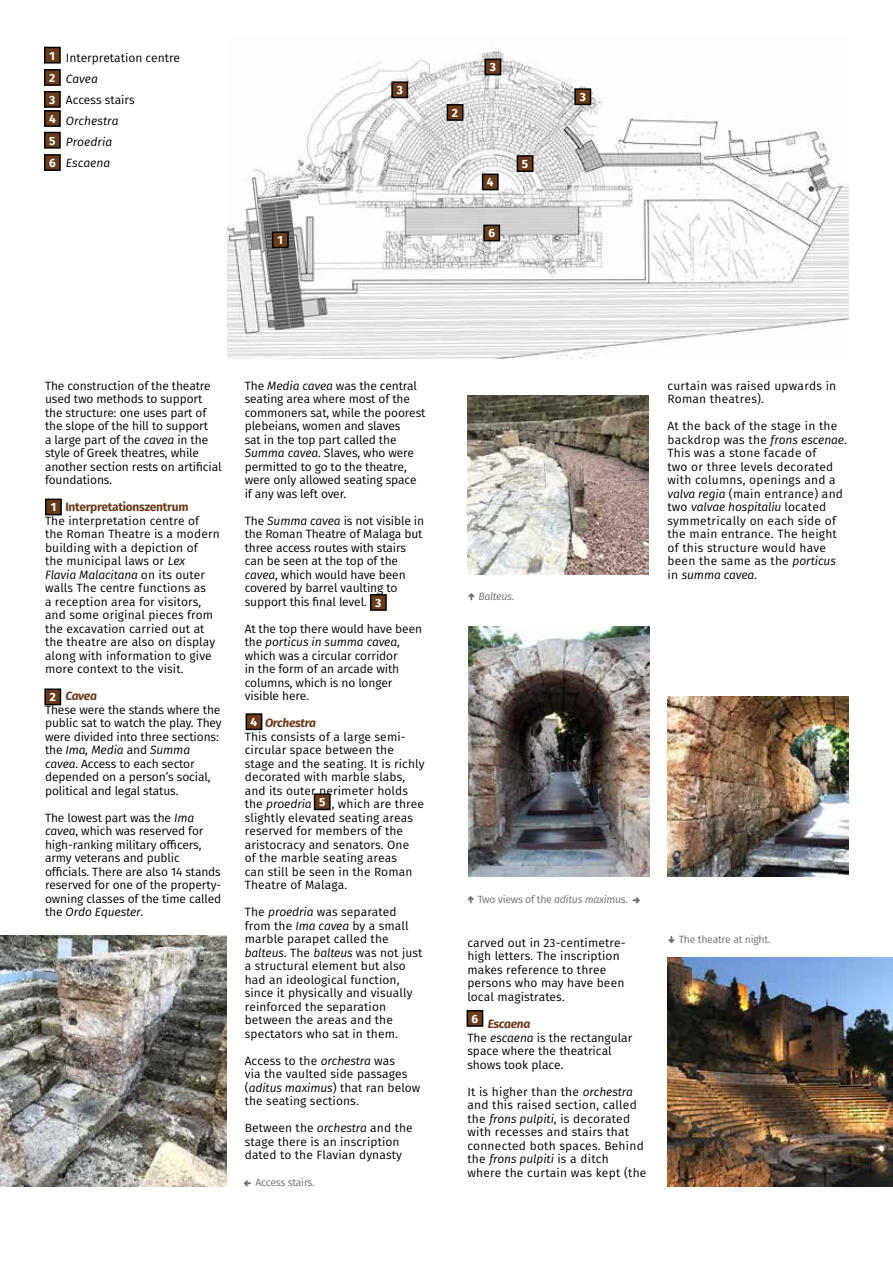
<style>
.page{position:relative;width:893px;height:1263px;background:#fff}
.page>*{position:absolute;margin:0;border:0;box-sizing:border-box;transform-origin:0 0}
.t1{font:12px/13.5px "Fira Sans";letter-spacing:.01em;color:#000}
.t2{font:12px/13.5px "Fira Sans";letter-spacing:-.01em;color:#000}
.t3{font:italic 12px/21px "Fira Sans";color:#000}
.t4{font:700 12px "Fira Sans";letter-spacing:-.025em;color:#693c1c}
.t5{font:italic 700 12px "Fira Sans";letter-spacing:-.025em;color:#693c1c}
.t6{font:700 11.85px/22px "Fira Sans";color:#fff;text-align:justify}
.t7{font:10.5px "Fira Sans";letter-spacing:-.025em;color:#706f6f}
.t8{font:italic 10.5px "Fira Sans";letter-spacing:-.025em;color:#706f6f}
.s1{font-style:italic}
.s2{font-weight:700;font-style:italic;color:#693c1c}
</style>
<div class="page">
<div style="left:45px;top:47px;width:15px;height:16px;background:#693c1c"></div>
<div style="left:44px;top:47px;width:17px;height:17px;border:2px solid #000"></div>
<div style="left:45px;top:70px;width:15px;height:15px;background:#693c1c"></div>
<div style="left:44px;top:69px;width:17px;height:17px;border:2px solid #000"></div>
<div style="left:45px;top:92px;width:15px;height:15px;background:#693c1c"></div>
<div style="left:44px;top:91px;width:17px;height:17px;border:2px solid #000"></div>
<div style="left:45px;top:111px;width:15px;height:15px;background:#693c1c"></div>
<div style="left:44px;top:110px;width:17px;height:17px;border:2px solid #000"></div>
<div style="left:45px;top:133px;width:15px;height:15px;background:#693c1c"></div>
<div style="left:44px;top:132px;width:17px;height:17px;border:2px solid #000"></div>
<div style="left:45px;top:155px;width:15px;height:15px;background:#693c1c"></div>
<div style="left:44px;top:154px;width:17px;height:17px;border:2px solid #000"></div>
<img style="left:1px;top:936px;width:225px;height:250px">
<img style="left:468px;top:396px;width:180px;height:179px">
<img style="left:468px;top:626px;width:181px;height:251px">
<img style="left:668px;top:957px;width:225px;height:229px">
<img style="left:227px;top:48px;width:621px;height:310px">
<div style="left:273px;top:232px;width:15px;height:16px;background:#693c1c"></div>
<div style="left:272px;top:231px;width:17px;height:17px;border:2px solid #000"></div>
<div style="left:447px;top:105px;width:16px;height:15px;background:#693c1c"></div>
<div style="left:447px;top:104px;width:16px;height:17px;border:2px solid #000"></div>
<div style="left:392px;top:82px;width:15px;height:15px;background:#693c1c"></div>
<div style="left:391px;top:81px;width:17px;height:17px;border:2px solid #000"></div>
<div style="left:483px;top:174px;width:15px;height:16px;background:#693c1c"></div>
<div style="left:482px;top:174px;width:17px;height:16px;border:2px solid #000"></div>
<div style="left:517px;top:156px;width:16px;height:15px;background:#693c1c"></div>
<div style="left:517px;top:155px;width:16px;height:17px;border:2px solid #000"></div>
<div style="left:484px;top:225px;width:15px;height:16px;background:#693c1c"></div>
<div style="left:483px;top:225px;width:17px;height:16px;border:2px solid #000"></div>
<div style="left:575px;top:89px;width:15px;height:15px;background:#693c1c"></div>
<div style="left:574px;top:88px;width:17px;height:17px;border:2px solid #000"></div>
<div style="left:485px;top:59px;width:16px;height:16px;background:#693c1c"></div>
<div style="left:484px;top:59px;width:17px;height:16px;border:2px solid #000"></div>
<div style="left:46px;top:499px;width:15px;height:16px;background:#693c1c"></div>
<div style="left:45px;top:499px;width:17px;height:16px;border:2px solid #000"></div>
<div style="left:45px;top:689px;width:15px;height:15px;background:#693c1c"></div>
<div style="left:44px;top:688px;width:17px;height:17px;border:2px solid #000"></div>
<div style="left:371px;top:595px;width:15px;height:15px;background:#693c1c"></div>
<div style="left:370px;top:594px;width:17px;height:17px;border:2px solid #000"></div>
<div style="left:246px;top:714px;width:16px;height:15px;background:#693c1c"></div>
<div style="left:246px;top:713px;width:16px;height:17px;border:2px solid #000"></div>
<div style="left:315px;top:794px;width:15px;height:15px;background:#693c1c"></div>
<div style="left:314px;top:793px;width:17px;height:17px;border:2px solid #000"></div>
<div style="left:467px;top:1011px;width:16px;height:15px;background:#693c1c"></div>
<div style="left:466px;top:1010px;width:17px;height:17px;border:2px solid #000"></div>
<img style="left:668px;top:696px;width:180px;height:181px">
<p class="t6" style="left:49px;top:44px;width:8px">1<br>2<br>3</p>
<p class="t6" style="left:49px;top:107px;width:8px">4<br>5<br>6</p>
<p class="t1" style="left:66px;top:50px;width:116px">Interpretation centre</p>
<p class="t3" style="left:66px;top:68px;width:34px">Cavea</p>
<p class="t1" style="left:66px;top:92px;width:70px">Access stairs</p>
<p class="t3" style="left:66px;top:110px;width:54px">Orchestra<br>Proedria<br>Escaena</p>
<p class="t6" style="left:278px;top:228px;width:7px">1</p>
<p class="t6" style="left:397px;top:78px;width:8px">3</p>
<p class="t6" style="left:452px;top:101px;width:8px">2</p>
<p class="t6" style="left:490px;top:55px;width:8px">3</p>
<p class="t6" style="left:487px;top:170px;width:8px">4</p>
<p class="t6" style="left:488px;top:221px;width:8px">6</p>
<p class="t6" style="left:522px;top:152px;width:8px">5</p>
<p class="t6" style="left:580px;top:85px;width:8px">3</p>
<p class="t2" style="left:45px;top:378px;width:178px">The construction of the theatre used two methods to support the structure: one uses part of the slope of the hill to support<br>a large part of the <span class="s1">cavea</span> in the style of Greek theatres, while another section rests on artificial foundations.</p>
<p class="t4" style="left:65px;top:497px;width:125px">Interpretationszentrum</p>
<p class="t1" style="left:45px;top:513px;width:176px">The interpretation centre of the Roman Theatre is a modern building with a depiction of<br>the municipal laws or <span class="s1">Lex<br>Flavia Malacitana</span> on its outer walls The centre functions as<br>a reception area for visitors, and some original pieces from the excavation carried out at the theatre are also on display along with information to give more context to the visit.</p>
<p class="t5" style="left:65px;top:686px;width:33px">Cavea</p>
<p class="t2" style="left:45px;top:702px;width:178px">These were the stands where the public sat to watch the play. They were divided into three sections: the <span class="s1">Ima, Media</span> and <span class="s1">Summa cavea</span>. Access to each sector depended on a person’s social, political and legal status.</p>
<p class="t2" style="left:45px;top:810px;width:178px">The lowest part was the <span class="s1">Ima cavea</span>, which was reserved for high-ranking military officers, army veterans and public officials. There are also 14 stands reserved for one of the property&shy;owning classes of the time called the <span class="s1">Ordo Equester</span>.</p>
<p class="t6" style="left:51px;top:495px;width:7px">1</p>
<p class="t6" style="left:50px;top:685px;width:8px">2</p>
<p class="t2" style="left:245px;top:378px;width:182px">The <span class="s1">Media cavea</span> was the central seating area where most of the commoners sat, while the poorest plebeians, women and slaves<br>sat in the top part called the<br><span class="s1">Summa cavea</span>. Slaves, who were permitted to go to the theatre, were only allowed seating space if any was left over.</p>
<p class="t2" style="left:245px;top:513px;width:181px">The <span class="s1">Summa cavea</span> is not visible in the Roman Theatre of Malaga but three access routes with stairs can be seen at the top of the <span class="s1">cavea</span>, which would have been covered by barrel vaulting to support this final level.</p>
<p class="t2" style="left:245px;top:621px;width:179px">At the top there would have been the <span class="s1">porticus in summa cavea</span>, which was a circular corridor<br>in the form of an arcade with columns, which is no longer visible here.</p>
<p class="t5" style="left:265px;top:713px;width:52px">Orchestra</p>
<p class="t1" style="left:245px;top:729px;width:181px">This consists of a large semi&shy;circular space between the stage and the seating. It is richly decorated with marble slabs, and its outer perimeter holds the <span class="s1">proedria</span></p>
<p class="t6" style="left:375px;top:591px;width:8px">3</p>
<p class="t6" style="left:251px;top:710px;width:8px">4</p>
<p class="t6" style="left:319px;top:790px;width:8px">5</p>
<p class="t1" style="left:245px;top:797px;width:181px;text-indent:87px">, which are three slightly elevated seating areas reserved for members of the aristocracy and senators. One<br>of the marble seating areas<br>can still be seen in the Roman<br>Theatre of Malaga.</p>
<p class="t1" style="left:245px;top:905px;width:179px">The <span class="s1">proedria</span> was separated from the <span class="s1">Ima cavea</span> by a small marble parapet called the <span class="s1">balteus</span>. The <span class="s1">balteus</span> was not just a structural element but also had an ideological function, since it physically and visually reinforced the separation between the areas and the spectators who sat in them.</p>
<p class="t1" style="left:245px;top:1053px;width:177px">Access to the <span class="s1">orchestra</span> was<br>via the vaulted side passages (<span class="s1">aditus maximus</span>) that ran below the seating sections.</p>
<p class="t1" style="left:245px;top:1121px;width:170px">Between the <span class="s1">orchestra</span> and the stage there is an inscription dated to the Flavian dynasty</p>
<p class="t7" style="left:256px;top:1175px;width:61px">Access stairs.</p>
<p class="t8" style="left:478px;top:588px;width:37px">Balteus.</p>
<p class="t1" style="left:667px;top:378px;width:170px">curtain was raised upwards in<br>Roman theatres).</p>
<p class="t1" style="left:667px;top:419px;width:181px">At the back of the stage in the backdrop was the <span class="s1">frons escenae</span>.<br>This was a stone facade of<br>two or three levels decorated with columns, openings and a <span class="s1">valva regia</span> (main entrance) and two <span class="s1">valvae hospitaliu</span> located symmetrically on each side of the main entrance. The height of this structure would have been the same as the <span class="s1">porticus </span>in <span class="s1">summa cavea</span>.</p>
<p class="t7" style="left:478px;top:891px;width:152px">Two views of the <span class="s1">aditus maximus</span>.</p>
<p class="t1" style="left:467px;top:936px;width:160px">carved out in 23-centimetre&shy;high letters. The inscription makes reference to three persons who may have been local magistrates.</p>
<p class="t1" style="left:467px;top:1017px;width:166px;text-indent:20px"><span class="s2">Escaena<br></span>The <span class="s1">escaena</span> is the rectangular space where the theatrical shows took place.</p>
<p class="t1" style="left:467px;top:1084px;width:181px">It is higher than the <span class="s1">orchestra </span>and this raised section, called the <span class="s1">frons pulpiti</span>, is decorated with recesses and stairs that connected both spaces. Behind the <span class="s1">frons pulpiti</span> is a ditch<br>where the curtain was kept (the</p>
<p class="t6" style="left:472px;top:1007px;width:8px">6</p>
<p class="t7" style="left:679px;top:932px;width:93px">The theatre at night.</p>
</div>
